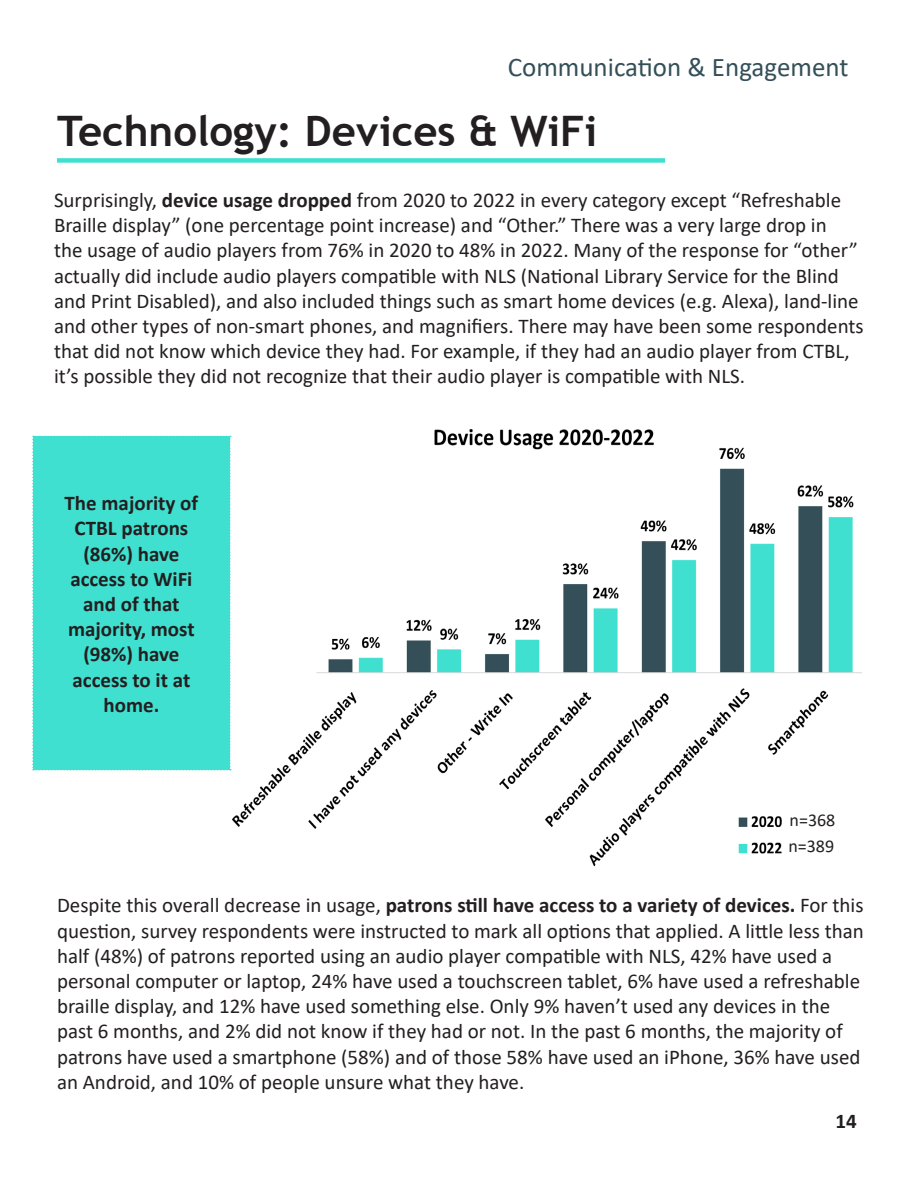
<style>
.page{position:relative;width:918px;height:1188px;background:#fff}
.page>*{position:absolute;margin:0;border:0;box-sizing:border-box;transform-origin:0 0}
.t1{font:700 42px "Trebuchet MS";color:#231f20}
.t2{font:27px "Calibri";color:#344f58}
.t3{font:21px/25.2px "Calibri";color:#231f20}
.t4{font:700 21px/25.2px "Calibri";color:#231f20;text-align:center}
.t5{font:18px "Calibri";color:#231f20}
.s1{font-weight:700}
</style>
<div class="page">
<img style="left:217px;top:429px;width:645px;height:438px">
<div style="left:57px;top:158px;width:608px;height:5px;background:#40e0d0"></div>
<div style="left:32px;top:436px;width:199px;height:335px;background:#40e0d0"></div>
<p class="t2" style="left:508px;top:49px;width:342px">Communication &amp; Engagement</p>
<p class="t1" style="left:57px;top:105px;width:542px">Technology: Devices &amp; WiFi</p>
<p class="t3" style="left:54px;top:187px;width:811px">Surprisingly, <span class="s1">device usage dropped</span> from 2020 to 2022 in every category except “Refreshable Braille display” (one percentage point increase) and “Other.” There was a very large drop in<br>the usage of audio players from 76% in 2020 to 48% in 2022. Many of the response for “other” actually did include audio players compatible with NLS (National Library Service for the Blind and Print Disabled), and also included things such as smart home devices (e.g. Alexa), land-line and other types of non-smart phones, and magnifiers. There may have been some respondents that did not know which device they had. For example, if they had an audio player from CTBL, it’s possible they did not recognize that their audio player is compatible with NLS.</p>
<p class="t4" style="left:65px;top:490px;width:135px">The majority of<br>CTBL patrons (86%) have access to WiFi and of that majority, most (98%) have access to it at home.</p>
<p class="t5" style="left:790px;top:808px;width:47px">n=368</p>
<p class="t5" style="left:788px;top:834px;width:47px">n=389</p>
<p class="t3" style="left:57px;top:892px;width:808px">Despite this overall decrease in usage, <span class="s1">patrons still have access to a variety of devices.</span> For this question, survey respondents were instructed to mark all options that applied. A little less than half (48%) of patrons reported using an audio player compatible with NLS, 42% have used a personal computer or laptop, 24% have used a touchscreen tablet, 6% have used a refreshable braille display, and 12% have used something else. Only 9% haven’t used any devices in the past 6 months, and 2% did not know if they had or not. In the past 6 months, the majority of patrons have used a smartphone (58%) and of those 58% have used an iPhone, 36% have used an Android, and 10% of people unsure what they have.</p>
<p class="t4" style="left:836px;top:1108px;width:23px">14</p>
</div>
